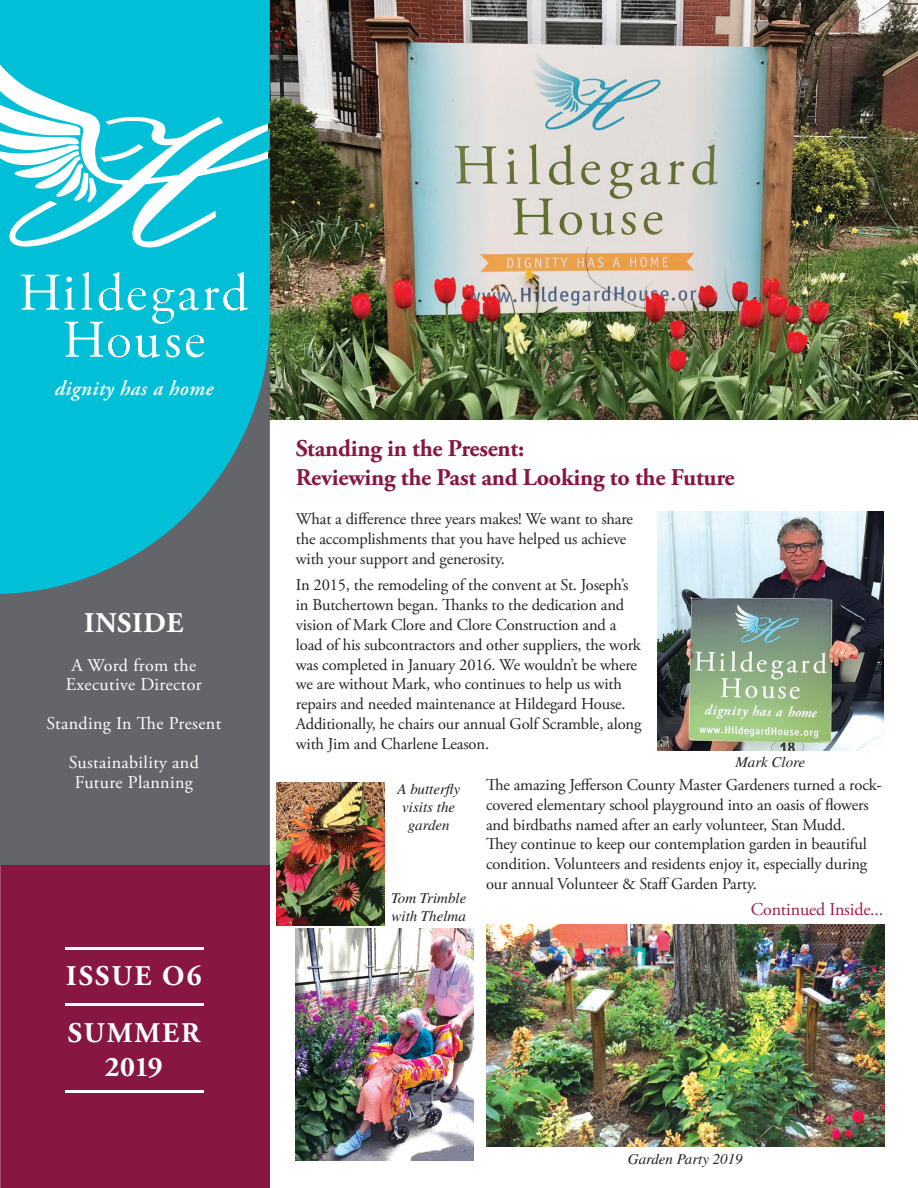
<style>
.page{position:relative;width:918px;height:1188px;background:#fff}
.page>*{position:absolute;margin:0;border:0;box-sizing:border-box;transform-origin:0 0}
.t1{font:700 28.5px/34.2px "Adobe Garamond Pro";letter-spacing:.065em;color:#fff;text-align:center}
.t2{font:700 24px/28.8px "Adobe Garamond Pro";letter-spacing:-.01em;color:#871644}
.t3{font:italic 600 21px "Adobe Garamond Pro";letter-spacing:.02em;color:#fff}
.t4{font:18px/19.5px "Adobe Garamond Pro";letter-spacing:.02em;color:#fff;text-align:center}
.t5{font:18px "Adobe Garamond Pro";letter-spacing:-.01em;color:#a11c46}
.t6{font:16.5px/19.8px "Adobe Garamond Pro";letter-spacing:-.01em;color:#231f20}
.t7{font:italic 15px/18px "Times LT Std";color:#231f20}
</style>
<div class="page">
<img style="left:270px;top:0;width:648px;height:419px">
<div style="left:0;top:594px;width:270px;height:271px;background:#63656a"></div>
<div style="left:0;top:0;width:270px;height:89px;background:#00bfd7"></div>
<svg style="left:0;top:89px;width:270px;height:505px;background:#29bbce"></svg>
<svg style="left:206px;top:130px;width:64px;height:40px"></svg>
<div style="left:0;top:865px;width:270px;height:323px;background:#871643"></div>
<hr style="left:65px;top:1003px;width:139px;height:3px;background:#fff">
<hr style="left:65px;top:1091px;width:139px;height:2px;background:#fff">
<hr style="left:65px;top:947px;width:139px;height:3px;background:#fff">
<img style="left:657px;top:512px;width:226px;height:238px">
<img style="left:296px;top:928px;width:177px;height:233px">
<img style="left:276px;top:782px;width:108px;height:144px">
<img style="left:486px;top:925px;width:399px;height:222px">
<p class="t3" style="left:54px;top:376px;width:160px">dignity has a home</p>
<p class="t1" style="left:84px;top:606px;width:101px">INSIDE</p>
<p class="t4" style="left:66px;top:656px;width:137px">A Word from the<br>Executive Director</p>
<p class="t4" style="left:46px;top:705px;width:176px;line-height:39px">Standing In The Present<br>Sustainability and</p>
<p class="t4" style="left:75px;top:773px;width:120px">Future Planning</p>
<p class="t1" style="left:66px;top:959px;width:137px">ISSUE O6</p>
<p class="t1" style="left:68px;top:1016px;width:134px">SUMMER<br>2019</p>
<p class="t2" style="left:296px;top:434px;width:440px">Standing in the Present:<br>Reviewing the Past and Looking to the Future</p>
<p class="t6" style="left:296px;top:510px;width:339px">What a difference three years makes! We want to share the accomplishments that you have helped us achieve with your support and generosity.</p>
<p class="t6" style="left:296px;top:576px;width:347px">In 2015, the remodeling of the convent at St. Joseph’s in Butchertown began. Thanks to the dedication and vision of Mark Clore and Clore Construction and a load of his subcontractors and other suppliers, the work was completed in January 2016. We wouldn’t be where we are without Mark, who continues to help us with repairs and needed maintenance at Hildegard House.<br>Additionally, he chairs our annual Golf Scramble, along with Jim and Charlene Leason.</p>
<p class="t7" style="left:397px;top:780px;width:64px;text-align:center">A butterfly visits the garden</p>
<p class="t7" style="left:391px;top:889px;width:77px">Tom Trimble with Thelma</p>
<p class="t7" style="left:735px;top:753px;width:71px">Mark Clore</p>
<p class="t6" style="left:486px;top:775px;width:397px">The amazing Jefferson County Master Gardeners turned a rock&shy;covered elementary school playground into an oasis of flowers and birdbaths named after an early volunteer, Stan Mudd.<br>They continue to keep our contemplation garden in beautiful condition. Volunteers and residents enjoy it, especially during our annual Volunteer &amp; Staff Garden Party.</p>
<p class="t5" style="left:751px;top:899px;width:134px">Continued Inside...</p>
<p class="t7" style="left:628px;top:1150px;width:116px">Garden Party 2019</p>
</div>
